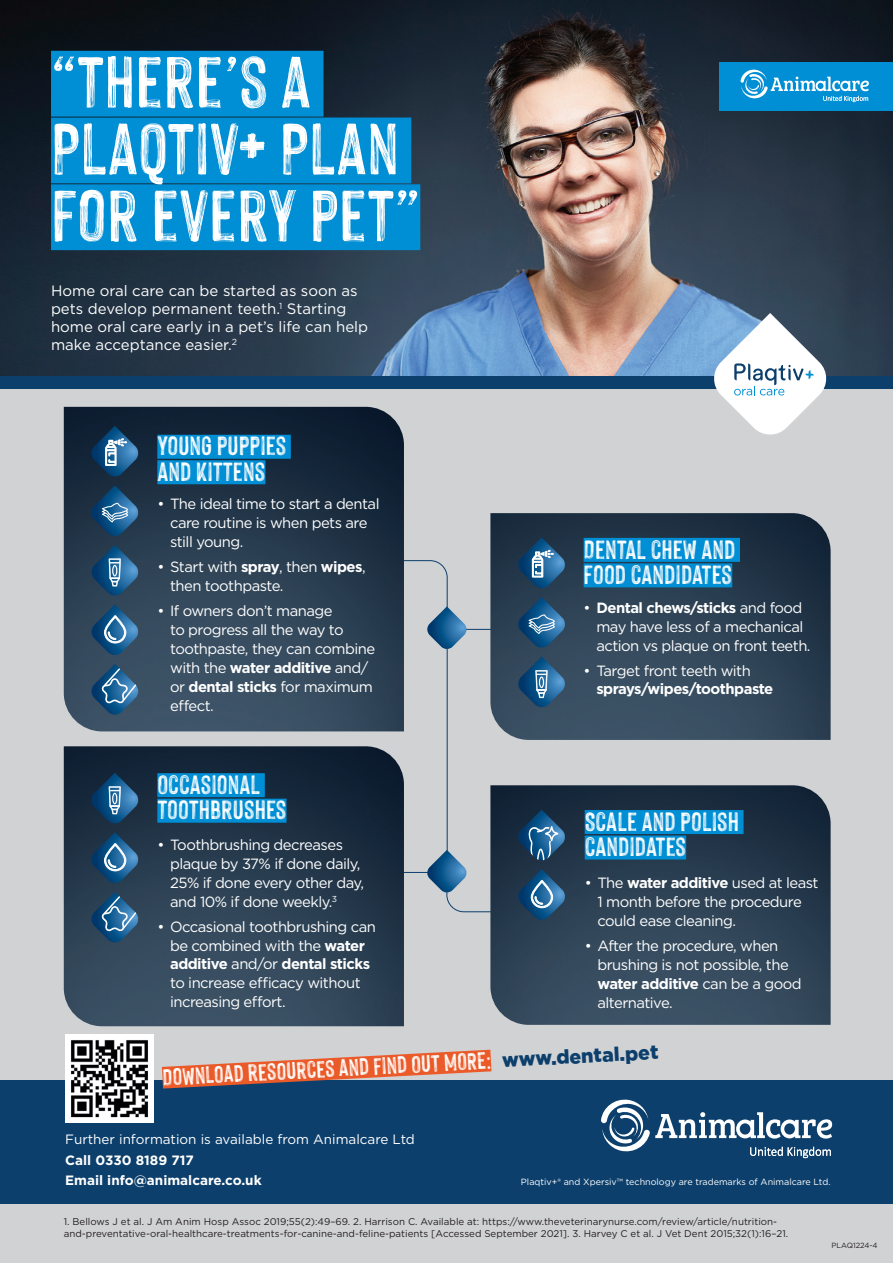
<style>
.page{position:relative;width:893px;height:1263px;background:#fff}
.page>*{position:absolute;margin:0;border:0;box-sizing:border-box;transform-origin:0 0}
.t1{font:79.5px/66.8px "Hackney Vector";color:#fff}
.t2{font:28.95px/25.5px "Hackney Vector";color:#fff}
.t3{font:25.95px "Hackney Vector";color:#fff}
.t4{font:15px/18px "Gotham";color:#fff}
.t5{font:14.85px/18.9px "Gotham";letter-spacing:-.035em;color:#fff}
.t6{font:700 14.85px "Gotham";letter-spacing:-.035em;color:#fff}
.t7{font:13.5px "Gotham";color:#fff}
.t8{font:700 13.5px/20.4px "Gotham";color:#fff}
.t9{font:9.75px/11.7px "Gotham";color:#231f20}
.t10{font:9px "Gotham";color:#fff}
.t11{font:7.5px "Gotham";color:#231f20}
.s1{font-weight:700}
.s2{font-family:"Gotham";font-weight:900;font-size:19.5px;color:#0c3f6c}
</style>
<div class="page">
<div style="left:0;top:333px;width:893px;height:930px;background:#d1d2d4"></div>
<img style="left:64px;top:407px;width:340px;height:324px">
<img style="left:64px;top:746px;width:340px;height:280px">
<img style="left:490px;top:785px;width:341px;height:240px">
<img style="left:0;top:0;width:893px;height:376px">
<div style="left:720px;top:62px;width:173px;height:49px;background:#008ed4"></div>
<svg style="left:740px;top:69px;width:129px;height:33px"></svg>
<div style="left:0;top:376px;width:893px;height:12px;background:#0c3f6c"></div>
<div style="left:0;top:1080px;width:893px;height:123px;background:#0c3f6c"></div>
<img style="left:65px;top:1034px;width:88px;height:88px">
<div style="left:51px;top:51px;width:272px;height:66px;background:#008ed4"></div>
<div style="left:51px;top:118px;width:360px;height:65px;background:#008ed4"></div>
<div style="left:51px;top:184px;width:369px;height:66px;background:#008ed4"></div>
<img style="left:490px;top:513px;width:341px;height:227px">
<svg style="left:712px;top:313px;width:116px;height:122px"></svg>
<svg style="left:601px;top:1099px;width:231px;height:59px"></svg>
<svg style="left:140px;top:1038px;width:352px;height:62px"></svg>
<svg style="left:91px;top:426px;width:48px;height:51px;background:#2d5678"></svg>
<svg style="left:91px;top:485px;width:48px;height:52px;background:#275377"></svg>
<svg style="left:91px;top:545px;width:48px;height:51px;background:#2e5b7f"></svg>
<svg style="left:517px;top:537px;width:49px;height:52px;background:#335c7d"></svg>
<svg style="left:517px;top:597px;width:49px;height:51px;background:#2d5a7e"></svg>
<svg style="left:517px;top:656px;width:49px;height:52px;background:#335f82"></svg>
<svg style="left:517px;top:809px;width:49px;height:52px;background:#2a5476"></svg>
<svg style="left:517px;top:869px;width:49px;height:52px;background:#2f597c"></svg>
<svg style="left:91px;top:773px;width:48px;height:51px;background:#265276"></svg>
<svg style="left:91px;top:832px;width:48px;height:52px;background:#2e597c"></svg>
<svg style="left:91px;top:892px;width:48px;height:51px;background:#335f82"></svg>
<svg style="left:91px;top:604px;width:48px;height:52px;background:#356183"></svg>
<svg style="left:91px;top:664px;width:48px;height:51px;background:#376387"></svg>
<svg style="left:397px;top:560px;width:98px;height:352px"></svg>
<div style="left:584px;top:538px;width:156px;height:24px;background:#008ed4"></div>
<div style="left:584px;top:563px;width:148px;height:24px;background:#008ed4"></div>
<div style="left:585px;top:810px;width:159px;height:24px;background:#008ed4"></div>
<div style="left:585px;top:835px;width:101px;height:24px;background:#008ed4"></div>
<div style="left:157px;top:435px;width:134px;height:24px;background:#008ed4"></div>
<div style="left:157px;top:460px;width:108px;height:24px;background:#008ed4"></div>
<div style="left:157px;top:773px;width:108px;height:24px;background:#008ed4"></div>
<div style="left:157px;top:799px;width:129px;height:24px;background:#008ed4"></div>
<h1 class="t1" style="left:51px;top:46px;width:371px">“THERE’S A<br>PLAQTIV+ PLAN<br>FOR EVERY PET”</h1>
<p class="t4" style="left:51px;top:281px;width:319px">Home oral care can be started as soon as pets develop permanent teeth.<sup>1</sup> Starting home oral care early in a pet’s life can help make acceptance easier.<sup>2</sup></p>
<h2 class="t2" style="left:157px;top:432px;width:130px">YOUNG PUPPIES<br>AND KITTENS</h2>
<p class="t5" style="left:170px;top:494px;width:211px;text-indent:-13px">• The ideal time to start a dental care routine is when pets are still young.</p>
<p class="t5" style="left:170px;top:557px;width:197px;text-indent:-13px">• Start with <span class="s1">spray</span>, then <span class="s1">wipes</span>, then toothpaste.</p>
<p class="t5" style="left:170px;top:601px;width:207px;text-indent:-13px">• If owners don’t manage<br>to progress all the way to toothpaste, they can combine with the <span class="s1">water additive</span> and/ or <span class="s1">dental sticks</span> for maximum effect.</p>
<h2 class="t2" style="left:157px;top:771px;width:131px">OCCASIONAL<br>TOOTHBRUSHES</h2>
<p class="t5" style="left:170px;top:835px;width:196px;text-indent:-13px">• Toothbrushing decreases plaque by 37% if done daily,<br>25% if done every other day, and 10% if done weekly.<sup>3</sup></p>
<p class="t5" style="left:170px;top:917px;width:207px;text-indent:-13px">• Occasional toothbrushing can be combined with the <span class="s1">water additive</span> and/or <span class="s1">dental sticks </span>to increase efficacy without increasing effort.</p>
<h2 class="t2" style="left:584px;top:536px;width:153px">DENTAL CHEW AND<br>FOOD CANDIDATES</h2>
<p class="t5" style="left:596px;top:598px;width:216px;text-indent:-13px">• <span class="s1">Dental chews/sticks</span> and food may have less of a mechanical action vs plaque on front teeth.</p>
<p class="t5" style="left:584px;top:661px;width:169px">• Target front teeth with</p>
<p class="t6" style="left:596px;top:679px;width:178px">sprays/wipes/toothpaste</p>
<h2 class="t2" style="left:585px;top:808px;width:156px">SCALE AND POLISH<br>CANDIDATES</h2>
<p class="t5" style="left:597px;top:873px;width:223px;text-indent:-13px">• The <span class="s1">water additive</span> used at least<br>1 month before the procedure could ease cleaning.</p>
<p class="t5" style="left:597px;top:936px;width:206px;text-indent:-13px">• After the procedure, when brushing is not possible, the <span class="s1">water additive</span> can be a good alternative.</p>
<h3 class="t3" style="left:162px;top:1063px;width:498px;rotate:-3deg">DOWNLOAD RESOURCES AND FIND OUT MORE: <span class="s2">www.dental.pet</span></h3>
<p class="t7" style="left:65px;top:1131px;width:351px">Further information is available from Animalcare Ltd</p>
<p class="t8" style="left:65px;top:1150px;width:198px">Call 0330 8189 717<br>Email info@animalcare.co.uk</p>
<p class="t10" style="left:521px;top:1176px;width:311px">Plaqtiv+® and Xpersiv™ technology are trademarks of Animalcare Ltd.</p>
<p class="t9" style="left:64px;top:1216px;width:726px">1. Bellows J et al. J Am Anim Hosp Assoc 2019;55(2):49–69. 2. Harrison C. Available at: https://www.theveterinarynurse.com/review/article/nutrition&shy;and-preventative-oral-healthcare-treatments-for-canine-and-feline-patients [Accessed September 2021]. 3. Harvey C et al. J Vet Dent 2015;32(1):16–21.</p>
<p class="t11" style="left:831px;top:1240px;width:48px">PLAQ1224-4</p>
</div>
